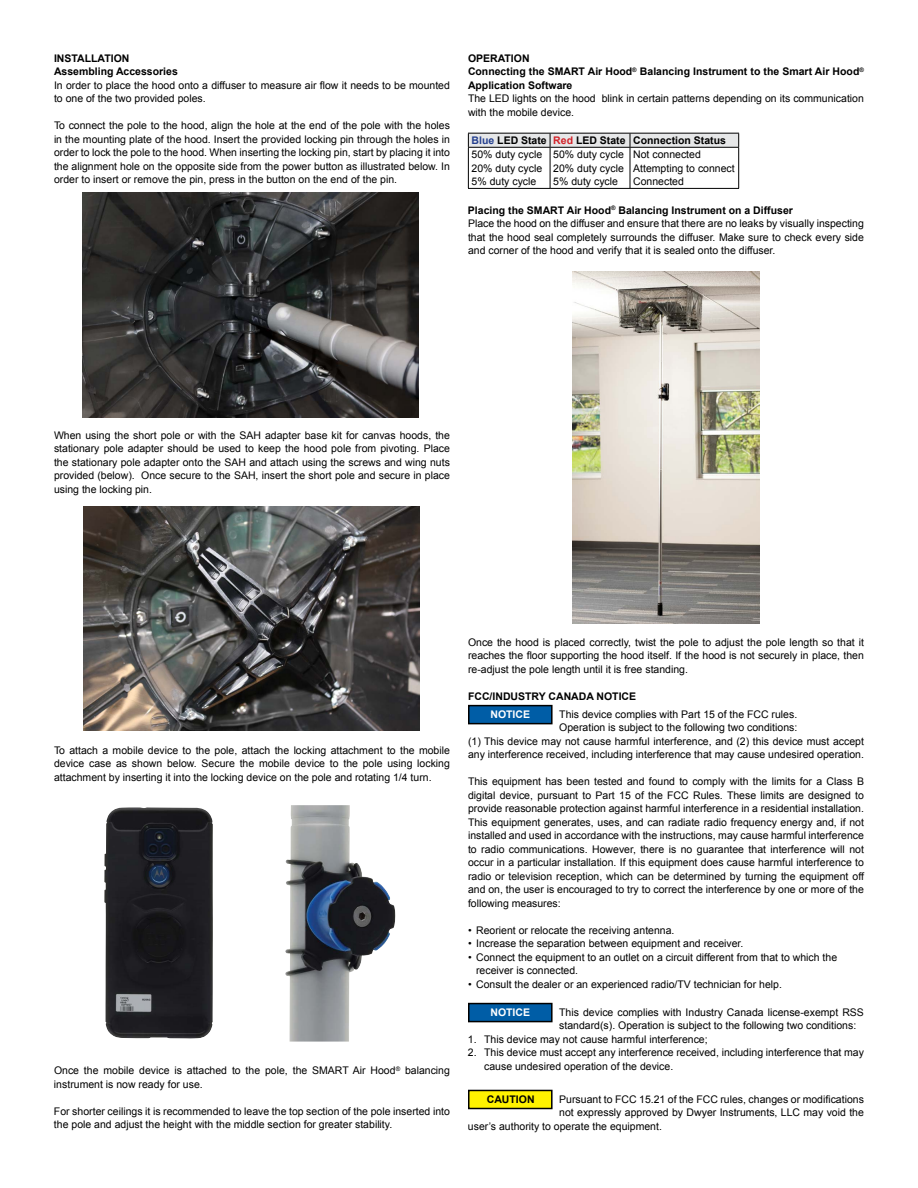
<style>
.page{position:relative;width:918px;height:1188px;background:#fff}
.page>*{position:absolute;margin:0;border:0;box-sizing:border-box;transform-origin:0 0}
.t1{font:10.5px/13.5px "Arial";color:#000}
.t2{font:700 10.5px/13.5px "Arial";color:#000}
.t3{font:700 10.5px "Arial";color:#fff}
.s1{font-weight:700;color:#25408f}
.s2{font-weight:700}
.s3{font-weight:700;color:#d2232a}
</style>
<div class="page">
<img style="left:82px;top:193px;width:336px;height:224px">
<img style="left:84px;top:506px;width:336px;height:225px">
<img style="left:285px;top:805px;width:110px;height:237px">
<img style="left:104px;top:807px;width:109px;height:232px">
<img style="left:572px;top:271px;width:188px;height:353px">
<hr style="left:550px;top:148px;width:1px;height:40px;background:#000">
<hr style="left:630px;top:148px;width:1px;height:40px;background:#000">
<hr style="left:738px;top:148px;width:1px;height:40px;background:#000">
<svg style="left:468px;top:133px;width:271px;height:14px;background:#dbdcdd"></svg>
<hr style="left:550px;top:133px;width:80px;height:1px;background:#000">
<hr style="left:630px;top:133px;width:109px;height:1px;background:#000">
<hr style="left:468px;top:147px;width:82px;height:1px;background:#000">
<hr style="left:468px;top:148px;width:1px;height:40px;background:#000">
<hr style="left:550px;top:147px;width:80px;height:1px;background:#000">
<hr style="left:630px;top:147px;width:109px;height:1px;background:#000">
<hr style="left:468px;top:188px;width:82px;height:1px;background:#000">
<hr style="left:550px;top:188px;width:80px;height:1px;background:#000">
<hr style="left:630px;top:188px;width:109px;height:1px;background:#000">
<div style="left:469px;top:706px;width:83px;height:18px;background:#005da6"></div>
<div style="left:468px;top:705px;width:85px;height:19px;border:2px solid #000"></div>
<div style="left:469px;top:1004px;width:83px;height:18px;background:#005da6"></div>
<div style="left:468px;top:1003px;width:85px;height:19px;border:2px solid #000"></div>
<div style="left:469px;top:1090px;width:83px;height:19px;background:#fff200"></div>
<div style="left:468px;top:1090px;width:85px;height:19px;border:2px solid #000"></div>
<p class="t2" style="left:54px;top:52px;width:125px">INSTALLATION<br>Assembling Accessories</p>
<p class="t1" style="left:54px;top:78px;width:397px">In order to place the hood onto a diffuser to measure air flow it needs to be mounted to one of the two provided poles.</p>
<p class="t1" style="left:54px;top:119px;width:397px;text-align:justify">To connect the pole to the hood, align the hole at the end of the pole with the holes in the mounting plate of the hood. Insert the provided locking pin through the holes in order to lock the pole to the hood. When inserting the locking pin, start by placing it into the alignment hole on the opposite side from the power button as illustrated below. In order to insert or remove the pin, press in the button on the end of the pin.</p>
<p class="t2" style="left:468px;top:52px;width:398px">OPERATION<br>Connecting the SMART Air Hood<sup>®</sup> Balancing Instrument to the Smart Air Hood<sup>®<br></sup>Application Software</p>
<p class="t1" style="left:468px;top:92px;width:397px">The LED lights on the hood blink in certain patterns depending on its communication with the mobile device.</p>
<p class="t1" style="left:472px;top:134px;width:256px"><span class="s1">Blue</span> <span class="s2">LED State</span> <span class="s3">Red</span> <span class="s2">LED State Connection Status<br></span>50% duty cycle<br>20% duty cycle<br>5% duty cycle</p>
<p class="t1" style="left:553px;top:148px;width:72px;text-align:justify">50% duty cycle 20% duty cycle 5% duty cycle</p>
<p class="t1" style="left:633px;top:148px;width:103px">Not connected<br>Attempting to connect<br>Connected</p>
<p class="t1" style="left:468px;top:203px;width:398px"><span class="s2">Placing the SMART Air Hood</span><sup>®</sup> <span class="s2">Balancing Instrument on a Diffuser<br></span>Place the hood on the diffuser and ensure that there are no leaks by visually inspecting that the hood seal completely surrounds the diffuser. Make sure to check every side and corner of the hood and verify that it is sealed onto the diffuser.</p>
<p class="t1" style="left:54px;top:428px;width:397px;text-align:justify">When using the short pole or with the SAH adapter base kit for canvas hoods, the stationary pole adapter should be used to keep the hood pole from pivoting. Place the stationary pole adapter onto the SAH and attach using the screws and wing nuts provided (below). Once secure to the SAH, insert the short pole and secure in place using the locking pin.</p>
<p class="t1" style="left:54px;top:744px;width:397px;text-align:justify">To attach a mobile device to the pole, attach the locking attachment to the mobile device case as shown below. Secure the mobile device to the pole using locking attachment by inserting it into the locking device on the pole and rotating 1/4 turn.</p>
<p class="t1" style="left:54px;top:1064px;width:397px">Once the mobile device is attached to the pole, the SMART Air Hood<sup>®</sup> balancing instrument is now ready for use.</p>
<p class="t1" style="left:54px;top:1104px;width:397px">For shorter ceilings it is recommended to leave the top section of the pole inserted into the pole and adjust the height with the middle section for greater stability.</p>
<p class="t1" style="left:468px;top:636px;width:398px;text-align:justify">Once the hood is placed correctly, twist the pole to adjust the pole length so that it reaches the floor supporting the hood itself. If the hood is not securely in place, then re-adjust the pole length until it is free standing.</p>
<p class="t2" style="left:468px;top:690px;width:170px">FCC/INDUSTRY CANADA NOTICE</p>
<p class="t1" style="left:559px;top:707px;width:240px">This device complies with Part 15 of the FCC rules.</p>
<p class="t1" style="left:559px;top:721px;width:240px">Operation is subject to the following two conditions:</p>
<p class="t1" style="left:468px;top:734px;width:397px">(1) This device may not cause harmful interference, and (2) this device must accept</p>
<p class="t1" style="left:468px;top:748px;width:397px">any interference received, including interference that may cause undesired operation.</p>
<p class="t1" style="left:468px;top:775px;width:398px;text-align:justify">This equipment has been tested and found to comply with the limits for a Class B digital device, pursuant to Part 15 of the FCC Rules. These limits are designed to provide reasonable protection against harmful interference in a residential installation.<br>This equipment generates, uses, and can radiate radio frequency energy and, if not installed and used in accordance with the instructions, may cause harmful interference to radio communications. However, there is no guarantee that interference will not occur in a particular installation. If this equipment does cause harmful interference to radio or television reception, which can be determined by turning the equipment off and on, the user is encouraged to try to correct the interference by one or more of the following measures:</p>
<p class="t1" style="left:468px;top:923px;width:208px">• Reorient or relocate the receiving antenna.</p>
<p class="t1" style="left:468px;top:937px;width:277px">• Increase the separation between equipment and receiver.</p>
<p class="t1" style="left:476px;top:950px;width:363px;text-indent:-8px">• Connect the equipment to an outlet on a circuit different from that to which the receiver is connected.</p>
<p class="t1" style="left:468px;top:977px;width:315px">• Consult the dealer or an experienced radio/TV technician for help.</p>
<p class="t3" style="left:490px;top:708px;width:41px">NOTICE</p>
<p class="t1" style="left:559px;top:1005px;width:306px">This device complies with Industry Canada license-exempt RSS standard(s). Operation is subject to the following two conditions:</p>
<p class="t1" style="left:468px;top:1032px;width:241px">1. This device may not cause harmful interference;</p>
<p class="t1" style="left:484px;top:1046px;width:381px;text-indent:-16px">2. This device must accept any interference received, including interference that may cause undesired operation of the device.</p>
<p class="t3" style="left:490px;top:1006px;width:41px">NOTICE</p>
<p class="t1" style="left:559px;top:1092px;width:306px">Pursuant to FCC 15.21 of the FCC rules, changes or modifications</p>
<p class="t1" style="left:559px;top:1106px;width:306px">not expressly approved by Dwyer Instruments, LLC may void the</p>
<p class="t1" style="left:468px;top:1119px;width:195px">user’s authority to operate the equipment.</p>
<p class="t2" style="left:487px;top:1093px;width:49px">CAUTION</p>
</div>
